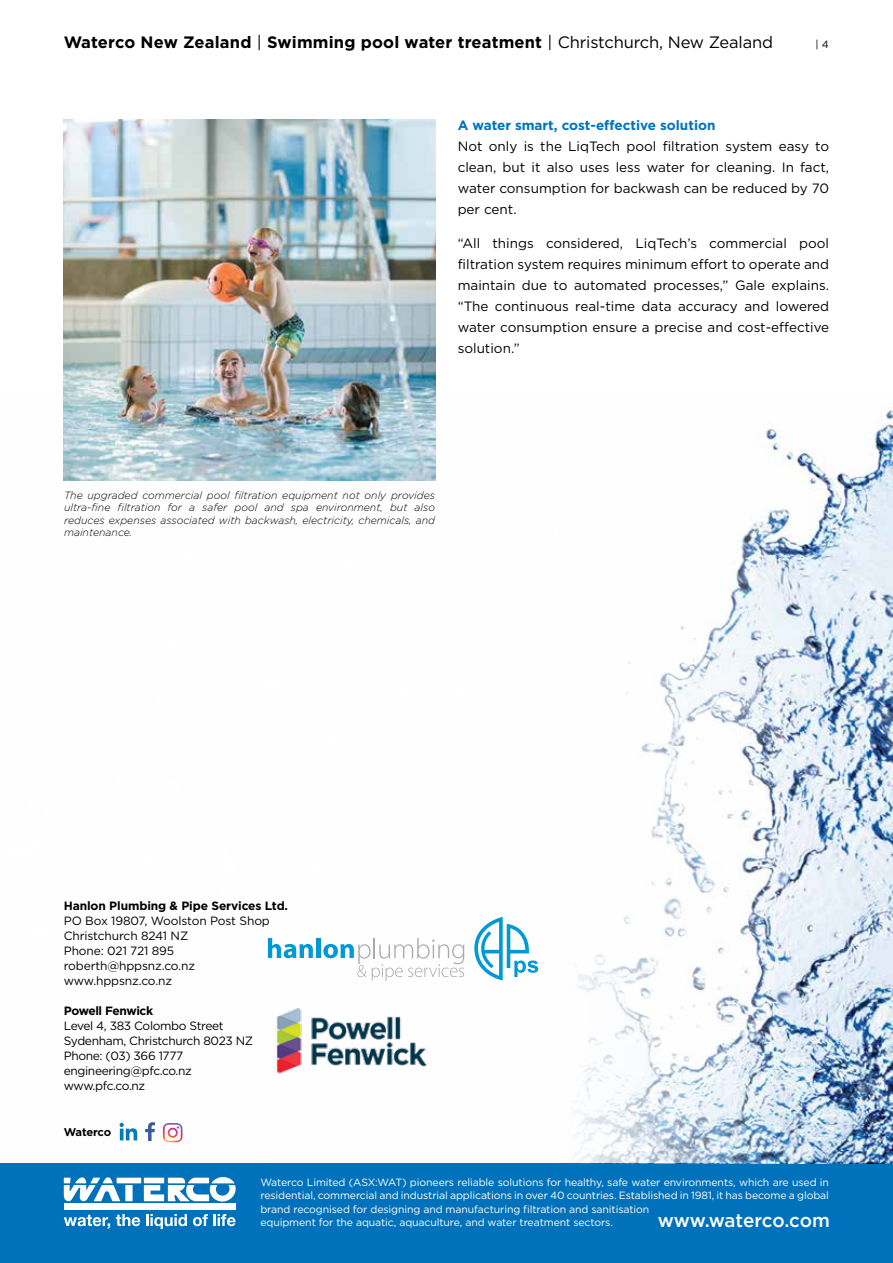
<style>
.page{position:relative;width:893px;height:1263px;background:#fff}
.page>*{position:absolute;margin:0;border:0;box-sizing:border-box;transform-origin:0 0}
.t1{font:500 18.75px "Gotham";letter-spacing:-.01em;color:#fff}
.t2{font:700 16.5px "Gotham HTF";letter-spacing:.01em;color:#000}
.t3{font:13.5px/21px "Gotham HTF";color:#000;text-align:justify}
.t4{font:700 13.5px "Gotham HTF";color:#0072bc}
.t5{font:12px/15px "Gotham HTF";letter-spacing:-.03em;color:#000}
.t6{font:12px/15px "Gotham HTF";letter-spacing:-.01em;color:#000}
.t7{font:700 12px "Gotham HTF";letter-spacing:-.01em;color:#000}
.t8{font:700 12px "Gotham HTF";letter-spacing:-.03em;color:#000}
.t9{font:700 11.25px "Gotham HTF";letter-spacing:-.025em;color:#000}
.t10{font:10.5px/13.5px "Gotham HTF";letter-spacing:-.01em;color:#fff}
.t11{font:italic 300 10.5px/12.6px "Gotham HTF";color:#000;text-align:justify}
.t12{font:10.5px "Gotham HTF";color:#000}
.s1{font-weight:400}
</style>
<div class="page">
<div style="left:0;top:1163px;width:893px;height:100px;background:#0072bc"></div>
<svg style="left:64px;top:1177px;width:56px;height:24px"></svg>
<div style="left:64px;top:1203px;width:172px;height:7px;background:#fff"></div>
<svg style="left:64px;top:1215px;width:46px;height:14px"></svg>
<svg style="left:116px;top:1214px;width:24px;height:12px"></svg>
<svg style="left:146px;top:1214px;width:41px;height:15px"></svg>
<svg style="left:193px;top:1214px;width:43px;height:12px"></svg>
<div style="left:125px;top:1185px;width:8px;height:16px;background:#fff"></div>
<div style="left:117px;top:1178px;width:24px;height:5px;background:#fff"></div>
<svg style="left:144px;top:1177px;width:92px;height:24px"></svg>
<img style="left:63px;top:396px;width:830px;height:767px">
<svg style="left:145px;top:1122px;width:10px;height:19px"></svg>
<svg style="left:163px;top:1123px;width:20px;height:19px"></svg>
<svg style="left:120px;top:1123px;width:17px;height:17px"></svg>
<img style="left:64px;top:119px;width:371px;height:362px">
<img style="left:268px;top:1002px;width:167px;height:78px">
<svg style="left:268px;top:938px;width:45px;height:20px"></svg>
<div style="left:316px;top:938px;width:5px;height:20px;background:#0099d6"></div>
<svg style="left:323px;top:938px;width:141px;height:43px"></svg>
<svg style="left:474px;top:917px;width:64px;height:63px"></svg>
<p class="t2" style="left:64px;top:33px;width:711px">Waterco New Zealand <span class="s1">|</span> Swimming pool water treatment <span class="s1">| Christchurch, New Zealand</span></p>
<p class="t12" style="left:815px;top:39px;width:15px">| 4</p>
<p class="t4" style="left:458px;top:118px;width:259px">A water smart, cost-effective solution</p>
<p class="t3" style="left:458px;top:136px;width:373px">Not only is the LiqTech pool filtration system easy to clean, but it also uses less water for cleaning. In fact, water consumption for backwash can be reduced by 70 per cent.</p>
<p class="t3" style="left:458px;top:233px;width:373px">“All things considered, LiqTech’s commercial pool filtration system requires minimum effort to operate and maintain due to automated processes,” Gale explains. “The continuous real-time data accuracy and lowered water consumption ensure a precise and cost-effective solution.”</p>
<p class="t11" style="left:64px;top:489px;width:372px">The upgraded commercial pool filtration equipment not only provides ultra-fine filtration for a safer pool and spa environment, but also reduces expenses associated with backwash, electricity, chemicals, and maintenance.</p>
<p class="t7" style="left:64px;top:899px;width:226px">Hanlon Plumbing &amp; Pipe Services Ltd.</p>
<p class="t6" style="left:64px;top:913px;width:208px">PO Box 19807, Woolston Post Shop<br>Christchurch 8241 NZ<br>Phone: 021 721 895 roberth@hppsnz.co.nz www.hppsnz.co.nz</p>
<p class="t8" style="left:64px;top:1004px;width:91px">Powell Fenwick</p>
<p class="t5" style="left:64px;top:1018px;width:191px">Level 4, 383 Colombo Street<br>Sydenham, Christchurch 8023 NZ<br>Phone: (03) 366 1777 engineering@pfc.co.nz www.pfc.co.nz</p>
<p class="t9" style="left:64px;top:1126px;width:49px">Waterco</p>
<p class="t10" style="left:260px;top:1175px;width:570px">Waterco Limited (ASX:WAT) pioneers reliable solutions for healthy, safe water environments, which are used in residential, commercial and industrial applications in over 40 countries. Established in 1981, it has become a global brand recognised for designing and manufacturing filtration and sanitisation<br>equipment for the aquatic, aquaculture, and water treatment sectors.</p>
<h1 class="t1" style="left:658px;top:1207px;width:174px">www.waterco.com</h1>
</div>
